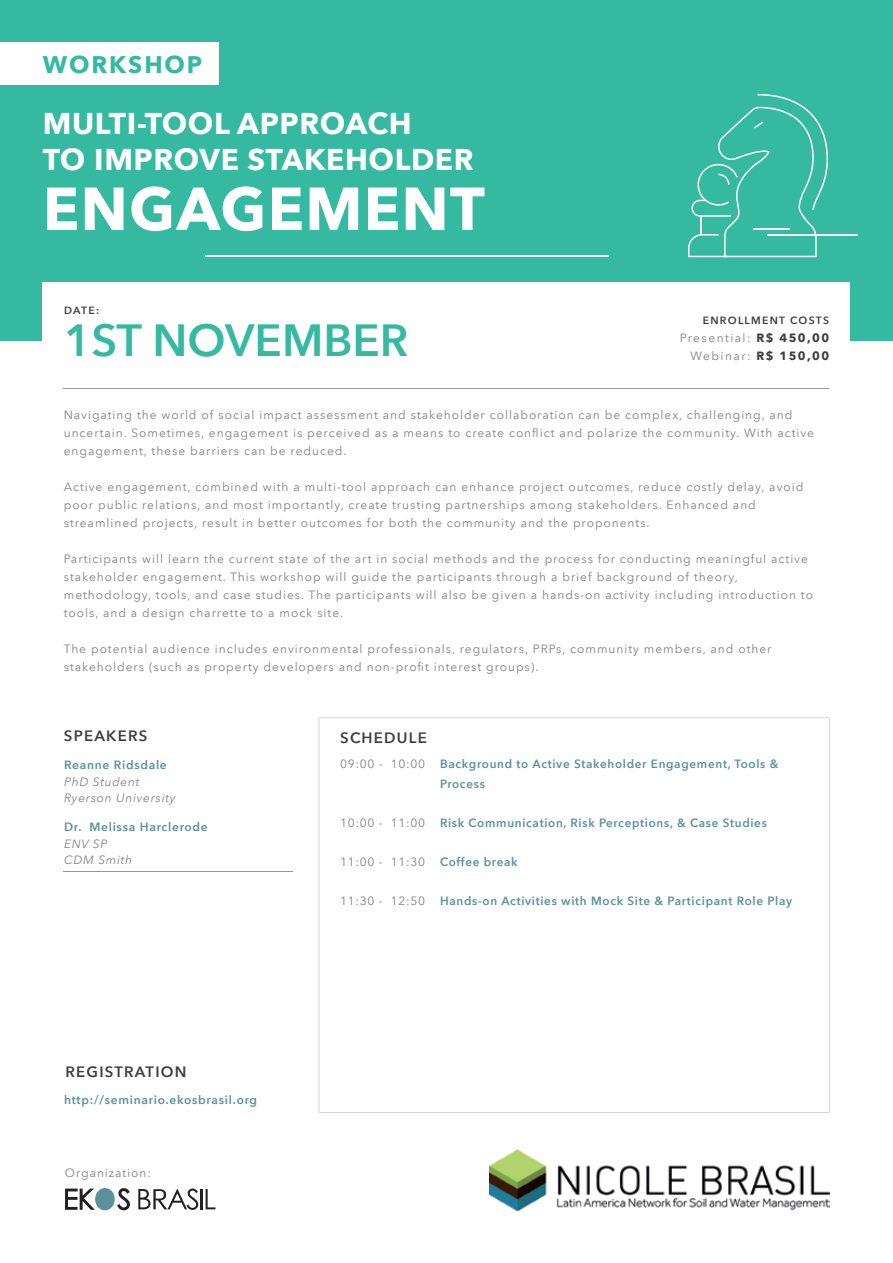
<style>
.page{position:relative;width:893px;height:1263px;background:#fff}
.page>*{position:absolute;margin:0;border:0;box-sizing:border-box;transform-origin:0 0}
.t1{font:700 60px "Avenir Next LT Com";letter-spacing:.02em;color:#fff}
.t2{font:600 45px "Avenir Next LT Com";color:#35b9a0}
.t3{font:700 30px/36px "Avenir Next LT Com";letter-spacing:.02em;color:#fff}
.t4{font:700 24px "Avenir Next LT Com";letter-spacing:.08em;color:#35b9a0}
.t5{font:600 15px "Avenir Next LT Com";letter-spacing:.08em;color:#3e3e3f}
.t6{font:12px/18px "Avenir Next LT Com";letter-spacing:.08em;color:#808285}
.t7{font:600 12px/19.5px "Avenir Next LT Com";letter-spacing:.06em;color:#5a919c}
.t8{font:italic 12px/16.5px "Avenir Next LT Com";letter-spacing:.06em;color:#808285}
.t9{font:12px/18px "Avenir Next LT Com";letter-spacing:.12em;color:#808285;text-align:right}
.t10{font:600 10.5px "Avenir Next LT Com";letter-spacing:.12em;color:#3e3e3f}
.s1{font-weight:700;color:#3e3e3f}
</style>
<div class="page">
<div style="left:0;top:0;width:893px;height:340px;background:#35b9a0"></div>
<div style="left:0;top:43px;width:218px;height:42px;background:#fff"></div>
<hr style="left:767px;top:234px;width:91px;height:2px;background:#fff">
<svg style="left:688px;top:94px;width:140px;height:163px"></svg>
<hr style="left:205px;top:255px;width:403px;height:2px;background:#fff">
<div style="left:43px;top:282px;width:807px;height:981px;background:#fff"></div>
<svg style="left:138px;top:1188px;width:60px;height:22px"></svg>
<hr style="left:201px;top:1189px;width:2px;height:20px;background:#231f20">
<svg style="left:206px;top:1189px;width:9px;height:20px"></svg>
<svg style="left:65px;top:1188px;width:65px;height:22px"></svg>
<svg style="left:319px;top:718px;width:510px;height:394px"></svg>
<img style="left:490px;top:1149px;width:339px;height:61px">
<hr style="left:64px;top:388px;width:765px;height:1px;background:#939598">
<hr style="left:63px;top:871px;width:229px;height:1px;background:#939598">
<h3 class="t4" style="left:43px;top:50px;width:161px">WORKSHOP</h3>
<h3 class="t3" style="left:43px;top:105px;width:432px">MULTI-TOOL APPROACH<br>TO IMPROVE STAKEHOLDER</h3>
<h1 class="t1" style="left:43px;top:172px;width:443px">ENGAGEMENT</h1>
<p class="t10" style="left:64px;top:304px;width:37px">DATE:</p>
<h2 class="t2" style="left:64px;top:313px;width:346px">1ST NOVEMBER</h2>
<p class="t10" style="left:703px;top:314px;width:128px">ENROLLMENT COSTS</p>
<p class="t9" style="left:680px;top:328px;width:151px">Presential: <span class="s1">R$ 450,00<br></span>Webinar: <span class="s1">R$ 150,00</span></p>
<p class="t6" style="left:64px;top:406px;width:752px">Navigating the world of social impact assessment and stakeholder collaboration can be complex, challenging, and uncertain. Sometimes, engagement is perceived as a means to create conflict and polarize the community. With active engagement, these barriers can be reduced.</p>
<p class="t6" style="left:64px;top:478px;width:741px">Active engagement, combined with a multi-tool approach can enhance project outcomes, reduce costly delay, avoid poor public relations, and most importantly, create trusting partnerships among stakeholders. Enhanced and streamlined projects, result in better outcomes for both the community and the proponents.</p>
<p class="t6" style="left:64px;top:550px;width:751px">Participants will learn the current state of the art in social methods and the process for conducting meaningful active stakeholder engagement. This workshop will guide the participants through a brief background of theory, methodology, tools, and case studies. The participants will also be given a hands-on activity including introduction to tools, and a design charrette to a mock site.</p>
<p class="t6" style="left:64px;top:640px;width:709px">The potential audience includes environmental professionals, regulators, PRPs, community members, and other stakeholders (such as property developers and non-profit interest groups).</p>
<p class="t5" style="left:64px;top:727px;width:85px">SPEAKERS</p>
<p class="t7" style="left:64px;top:755px;width:104px">Reanne Ridsdale</p>
<p class="t8" style="left:64px;top:773px;width:113px">PhD Student<br>Ryerson University</p>
<p class="t7" style="left:64px;top:817px;width:145px">Dr. Melissa Harclerode</p>
<p class="t8" style="left:64px;top:835px;width:69px">ENV SP<br>CDM Smith</p>
<p class="t5" style="left:66px;top:1062px;width:122px">REGISTRATION</p>
<p class="t7" style="left:64px;top:1090px;width:195px">http://seminario.ekosbrasil.org</p>
<p class="t6" style="left:65px;top:1164px;width:88px">Organization:</p>
<p class="t5" style="left:340px;top:728px;width:88px">SCHEDULE</p>
<p class="t6" style="left:340px;top:755px;width:87px">09:00 - 10:00</p>
<p class="t6" style="left:340px;top:814px;width:87px">10:00 - 11:00</p>
<p class="t6" style="left:340px;top:853px;width:87px">11:00 - 11:30</p>
<p class="t6" style="left:340px;top:892px;width:87px">11:30 - 12:50</p>
<p class="t7" style="left:440px;top:754px;width:340px">Background to Active Stakeholder Engagement, Tools &amp;<br>Process</p>
<p class="t7" style="left:440px;top:813px;width:328px">Risk Communication, Risk Perceptions, &amp; Case Studies</p>
<p class="t7" style="left:440px;top:852px;width:79px">Coffee break</p>
<p class="t7" style="left:440px;top:891px;width:354px">Hands-on Activities with Mock Site &amp; Participant Role Play</p>
</div>
